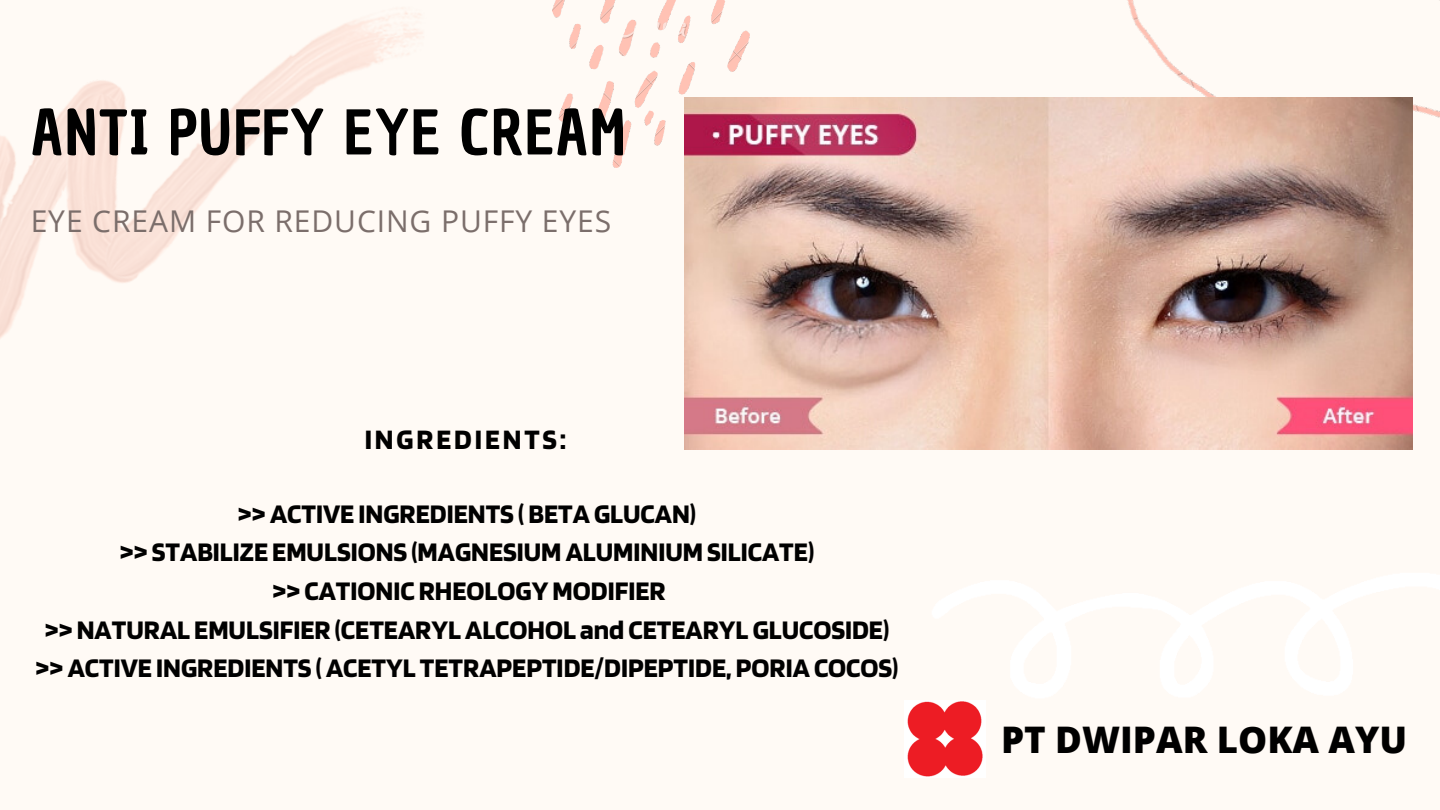
<style>
.page{position:relative;width:1440px;height:810px;background:#fffaf5}
.page>*{position:absolute;margin:0;border:0;box-sizing:border-box;transform-origin:0 0}
.t1{font:60px "Chau Philomene One";letter-spacing:.03em;color:#000}
.t2{font:800 36.6px "Open Sans";color:#000}
.t3{font:30px "Open Sans";letter-spacing:.03em;color:#7b6e6b}
.t4{font:700 29.4px "Blinker";letter-spacing:.1em;color:#000}
.t5{font:700 28px/38.7px "Blinker";color:#000;text-align:center}
</style>
<div class="page">
<img style="left:1127px;top:0;width:313px;height:209px">
<img style="left:0;top:8px;width:423px;height:331px">
<img style="left:552px;top:0;width:198px;height:168px">
<img style="left:685px;top:97px;width:727px;height:352px">
<img style="left:907px;top:701px;width:76px;height:76px">
<h1 class="t1" style="left:31px;top:92px;width:596px">ANTI PUFFY EYE CREAM</h1>
<p class="t3" style="left:31px;top:200px;width:582px">EYE CREAM FOR REDUCING PUFFY EYES</p>
<p class="t4" style="left:365px;top:421px;width:203px">INGREDIENTS:</p>
<p class="t5" style="left:36px;top:493px;width:864px">&gt;&gt;ACTIVE INGREDIENTS ( BETAGLUCAN)<br>&gt;&gt; STABILIZE EMULSIONS (MAGNESIUM ALUMINIUM SILICATE)<br>&gt;&gt; CATIONIC RHEOLOGY MODIFIER<br>&gt;&gt;NATURAL EMULSIFIER (CETEARYLALCOHOL and CETEARYL GLUCOSIDE) &gt;&gt;ACTIVE INGREDIENTS (ACETYL TETRAPEPTIDE/DIPEPTIDE, PORIACOCOS)</p>
<h2 class="t2" style="left:1001px;top:714px;width:408px">PT DWIPAR LOKA AYU</h2>
</div>
